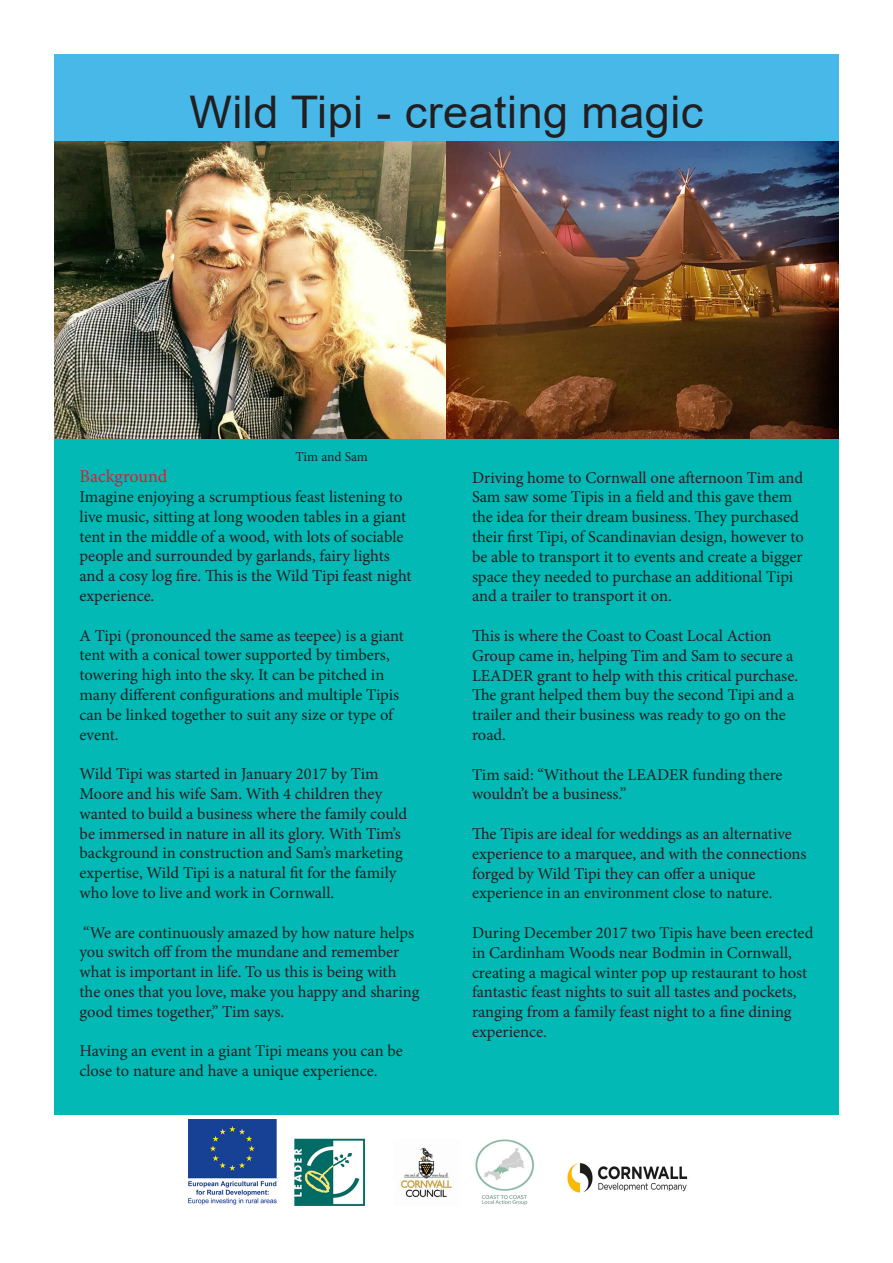
<style>
.page{position:relative;width:893px;height:1263px;background:#fff}
.page>*{position:absolute;margin:0;border:0;box-sizing:border-box;transform-origin:0 0}
.t1{font:45px "Arial";letter-spacing:.01em;color:#231f20}
.t2{font:18px "Minion Pro";color:#d1232a}
.t3{font:16.5px/19.8px "Minion Pro";letter-spacing:-.005em;color:#231f20}
.t4{font:13.5px "Minion Pro";letter-spacing:-.005em;color:#231f20}
</style>
<div class="page">
<div style="left:54px;top:425px;width:392px;height:784px;background:#03b9b6"></div>
<div style="left:446px;top:425px;width:393px;height:784px;background:#03b9b6"></div>
<div style="left:54px;top:54px;width:785px;height:121px;background:#48b8e9"></div>
<img style="left:54px;top:141px;width:785px;height:298px">
<div style="left:54px;top:1115px;width:785px;height:94px;background:#fff"></div>
<img style="left:188px;top:1119px;width:500px;height:86px">
<p class="t1" style="left:190px;top:81px;width:515px">Wild Tipi - creating magic</p>
<p class="t4" style="left:296px;top:447px;width:74px">Tim and Sam</p>
<p class="t2" style="left:80px;top:464px;width:89px">Background</p>
<p class="t3" style="left:80px;top:487px;width:334px">Imagine enjoying a scrumptious feast listening to live music, sitting at long wooden tables in a giant tent in the middle of a wood, with lots of sociable people and surrounded by garlands, fairy lights and a cosy log fire. This is the Wild Tipi feast night experience.</p>
<p class="t3" style="left:80px;top:625px;width:326px">A Tipi (pronounced the same as teepee) is a giant tent with a conical tower supported by timbers, towering high into the sky. It can be pitched in many different configurations and multiple Tipis can be linked together to suit any size or type of event.</p>
<p class="t3" style="left:80px;top:764px;width:329px">Wild Tipi was started in January 2017 by Tim Moore and his wife Sam. With 4 children they wanted to build a business where the family could be immersed in nature in all its glory. With Tim’s background in construction and Sam’s marketing expertise, Wild Tipi is a natural fit for the family who love to live and work in Cornwall.</p>
<p class="t3" style="left:80px;top:922px;width:341px">“We are continuously amazed by how nature helps you switch off from the mundane and remember what is important in life. To us this is being with the ones that you love, make you happy and sharing good times together,” Tim says.</p>
<p class="t3" style="left:80px;top:1041px;width:325px">Having an event in a giant Tipi means you can be close to nature and have a unique experience.</p>
<p class="t3" style="left:472px;top:467px;width:333px">Driving home to Cornwall one afternoon Tim and Sam saw some Tipis in a field and this gave them the idea for their dream business. They purchased their first Tipi, of Scandinavian design, however to be able to transport it to events and create a bigger space they needed to purchase an additional Tipi and a trailer to transport it on.</p>
<p class="t3" style="left:472px;top:626px;width:328px">This is where the Coast to Coast Local Action Group came in, helping Tim and Sam to secure a LEADER grant to help with this critical purchase.<br>The grant helped them buy the second Tipi and a trailer and their business was ready to go on the road.</p>
<p class="t3" style="left:472px;top:764px;width:312px">Tim said: “Without the LEADER funding there wouldn’t be a business.”</p>
<p class="t3" style="left:472px;top:824px;width:336px">The Tipis are ideal for weddings as an alternative experience to a marquee, and with the connections forged by Wild Tipi they can offer a unique experience in an environment close to nature.</p>
<p class="t3" style="left:472px;top:923px;width:343px">During December 2017 two Tipis have been erected in Cardinham Woods near Bodmin in Cornwall, creating a magical winter pop up restaurant to host fantastic feast nights to suit all tastes and pockets, ranging from a family feast night to a fine dining experience.</p>
</div>
